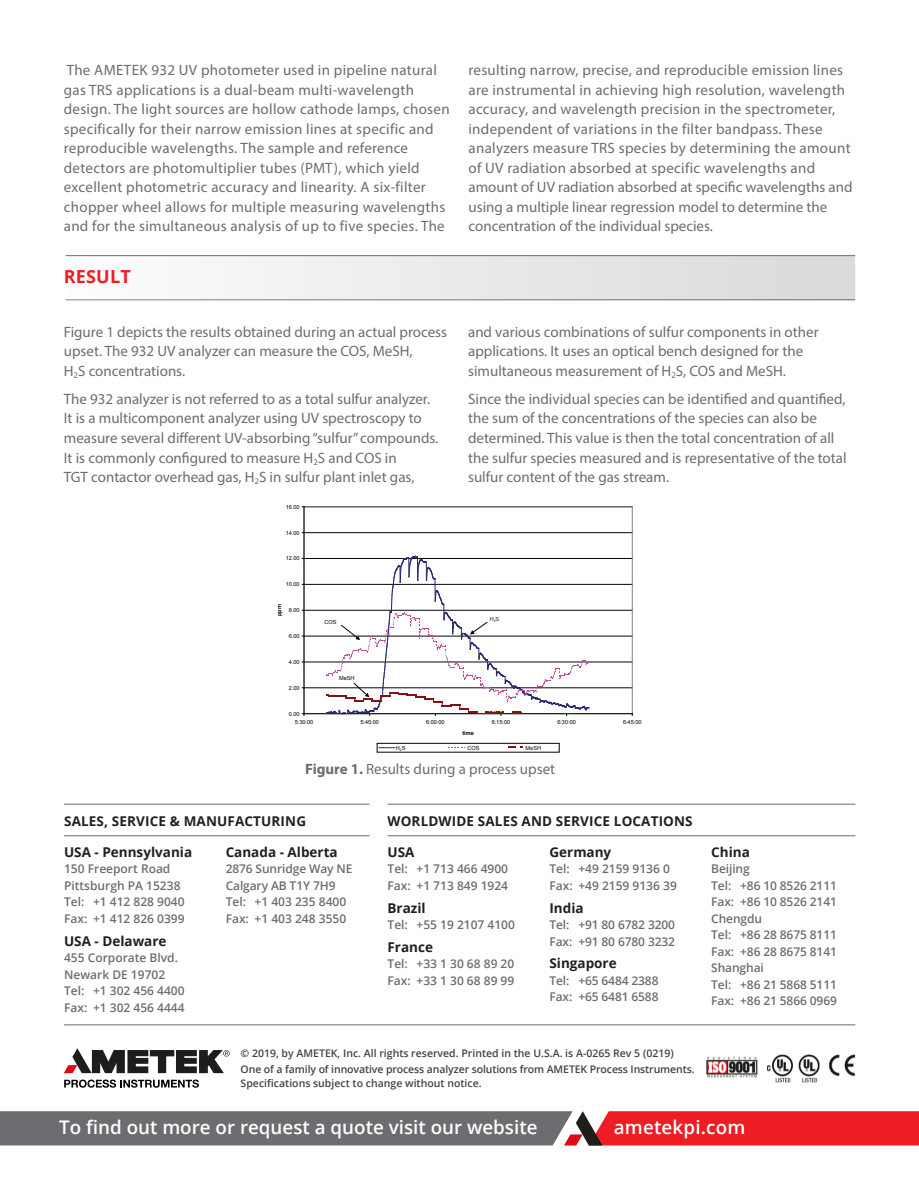
<style>
.page{position:relative;width:919px;height:1187px;background:#fff}
.page>*{position:absolute;margin:0;border:0;box-sizing:border-box;transform-origin:0 0}
.t1{font:600 18.75px "Open Sans";color:#fff}
.t2{font:700 18px "Open Sans";letter-spacing:.01em;color:#ee1d23}
.Body_Title{font:15px/19.5px "Myriad Pro";letter-spacing:.02em;color:#6c6d70}
.Body_Title-2{font:15px/19.5px "Myriad Pro";color:#6c6d70}
.t3{font:700 13.5px "Open Sans";color:#231f20}
.t4{font:600 12px/16.5px "Open Sans";color:#6c6d70}
.t5{font:600 10.5px/13.5px "Open Sans";color:#444141}
.t6{font:5.55px "Arial";color:#050504}
.t7{font:700 5.55px "Arial";color:#050504}
.t8{font:5.55px "Arial";color:#231f20}
.s1{font-weight:700}
</style>
<div class="page">
<svg style="left:0;top:1111px;width:918px;height:34px;background:#9c5458"></svg>
<hr style="left:64px;top:835px;width:305px;height:1px;background:#6c6d70">
<hr style="left:64px;top:803px;width:305px;height:1px;background:#6c6d70">
<hr style="left:64px;top:1024px;width:791px;height:1px;background:#6c6d70">
<hr style="left:387px;top:835px;width:468px;height:1px;background:#6c6d70">
<hr style="left:387px;top:803px;width:468px;height:1px;background:#6c6d70">
<img style="left:706px;top:1054px;width:150px;height:29px">
<svg style="left:64px;top:1079px;width:135px;height:8px"></svg>
<svg style="left:64px;top:1048px;width:165px;height:25px"></svg>
<hr style="left:66px;top:299px;width:789px;height:1px;background:#6c6d70">
<svg style="left:67px;top:256px;width:788px;height:44px"></svg>
<hr style="left:66px;top:255px;width:789px;height:1px;background:#6c6d70">
<hr style="left:304px;top:687px;width:328px;height:1px;background:#050504">
<hr style="left:304px;top:661px;width:328px;height:1px;background:#050504">
<hr style="left:304px;top:635px;width:328px;height:1px;background:#050504">
<hr style="left:304px;top:610px;width:328px;height:1px;background:#050504">
<hr style="left:304px;top:584px;width:328px;height:1px;background:#050504">
<hr style="left:304px;top:558px;width:328px;height:1px;background:#050504">
<hr style="left:304px;top:532px;width:328px;height:1px;background:#050504">
<hr style="left:304px;top:506px;width:328px;height:1px;background:#808180">
<hr style="left:632px;top:506px;width:1px;height:207px;background:#808180">
<hr style="left:304px;top:506px;width:1px;height:207px;background:#050504">
<hr style="left:304px;top:713px;width:328px;height:1px;background:#050504">
<div style="left:377px;top:743px;width:182px;height:9px;border:1px solid #050504"></div>
<svg style="left:379px;top:747px;width:15px;height:1px"></svg>
<svg style="left:508px;top:746px;width:14px;height:2px"></svg>
<svg style="left:326px;top:556px;width:263px;height:159px"></svg>
<p class="Body_Title" style="left:64px;top:60px;width:387px">The AMETEK 932 UV photometer used in pipeline natural gas TRS applications is a dual-beam multi-wavelength design. The light sources are hollow cathode lamps, chosen specifically for their narrow emission lines at specific and reproducible wavelengths. The sample and reference detectors are photomultiplier tubes (PMT), which yield excellent photometric accuracy and linearity. A six-filter chopper wheel allows for multiple measuring wavelengths and for the simultaneous analysis of up to five species. The</p>
<p class="Body_Title" style="left:468px;top:60px;width:385px">resulting narrow, precise, and reproducible emission lines are instrumental in achieving high resolution, wavelength accuracy, and wavelength precision in the spectrometer, independent of variations in the filter bandpass. These analyzers measure TRS species by determining the amount of UV radiation absorbed at specific wavelengths and amount of UV radiation absorbed at specific wavelengths and using a multiple linear regression model to determine the concentration of the individual species.</p>
<p class="t2" style="left:64px;top:264px;width:68px">RESULT</p>
<p class="Body_Title-2" style="left:64px;top:322px;width:385px">Figure 1 depicts the results obtained during an actual process upset. The 932 UV analyzer can measure the COS, MeSH,<br>H<sub>2</sub>S concentrations.</p>
<p class="Body_Title-2" style="left:64px;top:389px;width:376px">The 932 analyzer is not referred to as a total sulfur analyzer.<br>It is a multicomponent analyzer using UV spectroscopy to measure several different UV-absorbing “sulfur” compounds.<br>It is commonly configured to measure H<sub>2</sub>S and COS in<br>TGT contactor overhead gas, H<sub>2</sub>S in sulfur plant inlet gas,</p>
<p class="t6" style="left:286px;top:503px;width:15px">16.00</p>
<p class="t6" style="left:286px;top:529px;width:15px">14.00</p>
<p class="t6" style="left:286px;top:555px;width:15px">12.00</p>
<p class="t6" style="left:286px;top:580px;width:15px">10.00</p>
<p class="Body_Title-2" style="left:468px;top:322px;width:352px">and various combinations of sulfur components in other applications. It uses an optical bench designed for the simultaneous measurement of H<sub>2</sub>S, COS and MeSH.</p>
<p class="Body_Title-2" style="left:468px;top:389px;width:380px">Since the individual species can be identified and quantified, the sum of the concentrations of the species can also be determined. This value is then the total concentration of all the sulfur species measured and is representative of the total sulfur content of the gas stream.</p>
<p class="t7" style="left:275px;top:616px;width:13px;rotate:-90deg">ppm</p>
<p class="t6" style="left:289px;top:606px;width:12px">8.00</p>
<p class="t6" style="left:289px;top:632px;width:12px">6.00</p>
<p class="t6" style="left:289px;top:658px;width:12px">4.00</p>
<p class="t6" style="left:289px;top:684px;width:12px">2.00</p>
<p class="t6" style="left:289px;top:710px;width:12px">0.00</p>
<p class="t6" style="left:324px;top:618px;width:14px">COS</p>
<p class="t8" style="left:489px;top:616px;width:11px">H<sub>2</sub>S</p>
<p class="t6" style="left:339px;top:674px;width:17px">MeSH</p>
<p class="t6" style="left:295px;top:718px;width:20px">5:30:00</p>
<p class="t6" style="left:360px;top:718px;width:20px">5:45:00</p>
<p class="t6" style="left:426px;top:718px;width:20px">6:00:00</p>
<p class="t6" style="left:491px;top:718px;width:20px">6:15:00</p>
<p class="t6" style="left:557px;top:718px;width:20px">6:30:00</p>
<p class="t6" style="left:623px;top:718px;width:20px">6:45:00</p>
<p class="t7" style="left:462px;top:729px;width:13px">time</p>
<p class="t6" style="left:396px;top:744px;width:11px">H<sub>2</sub>S</p>
<p class="t6" style="left:467px;top:744px;width:14px">COS</p>
<p class="t6" style="left:525px;top:744px;width:17px">MeSH</p>
<p class="Body_Title-2" style="left:305px;top:758px;width:251px"><span class="s1">Figure 1.</span> Results during a process upset</p>
<p class="t3" style="left:64px;top:811px;width:243px">SALES, SERVICE &amp; MANUFACTURING</p>
<p class="t3" style="left:387px;top:811px;width:307px">WORLDWIDE SALES AND SERVICE LOCATIONS</p>
<p class="t3" style="left:549px;top:842px;width:63px">Germany</p>
<p class="t4" style="left:549px;top:860px;width:129px">Tel: +49 2159 9136 0<br>Fax: +49 2159 9136 39</p>
<p class="t3" style="left:549px;top:898px;width:36px">India</p>
<p class="t4" style="left:549px;top:916px;width:127px">Tel: +91 80 6782 3200<br>Fax: +91 80 6780 3232</p>
<p class="t3" style="left:549px;top:953px;width:69px">Singapore</p>
<p class="t4" style="left:549px;top:972px;width:111px">Tel: +65 6484 2388<br>Fax: +65 6481 6588</p>
<p class="t3" style="left:64px;top:842px;width:130px">USA - Pennsylvania</p>
<p class="t4" style="left:64px;top:860px;width:122px">150 Freeport Road<br>Pittsburgh PA 15238<br>Tel: +1 412 828 9040<br>Fax: +1 412 826 0399</p>
<p class="t3" style="left:64px;top:931px;width:104px">USA - Delaware</p>
<p class="t4" style="left:64px;top:949px;width:122px">455 Corporate Blvd.<br>Newark DE 19702<br>Tel: +1 302 456 4400<br>Fax: +1 302 456 4444</p>
<p class="t3" style="left:226px;top:842px;width:113px">Canada - Alberta</p>
<p class="t4" style="left:226px;top:860px;width:128px">2876 Sunridge Way NE<br>Calgary AB T1Y 7H9<br>Tel: +1 403 235 8400<br>Fax: +1 403 248 3550</p>
<p class="t3" style="left:387px;top:842px;width:28px">USA</p>
<p class="t4" style="left:387px;top:860px;width:122px">Tel: +1 713 466 4900<br>Fax: +1 713 849 1924</p>
<p class="t3" style="left:387px;top:898px;width:40px">Brazil</p>
<p class="t4" style="left:387px;top:916px;width:129px">Tel: +55 19 2107 4100</p>
<p class="t3" style="left:387px;top:937px;width:47px">France</p>
<p class="t4" style="left:387px;top:955px;width:128px">Tel: +33 1 30 68 89 20<br>Fax: +33 1 30 68 89 99</p>
<p class="t5" style="left:241px;top:1046px;width:434px">© 2019, by AMETEK, Inc. All rights reserved. Printed in the U.S.A. is A-0265 Rev 5 (0219)</p>
<p class="t5" style="left:241px;top:1062px;width:455px">One of a family of innovative process analyzer solutions from AMETEK Process Instruments.<br>Specifications subject to change without notice.</p>
<p class="t3" style="left:711px;top:842px;width:40px">China</p>
<p class="t4" style="left:711px;top:860px;width:127px">Beijing<br>Tel: +86 10 8526 2111<br>Fax: +86 10 8526 2141<br>Chengdu<br>Tel: +86 28 8675 8111<br>Fax: +86 28 8675 8141<br>Shanghai<br>Tel: +86 21 5868 5111<br>Fax: +86 21 5866 0969</p>
<p class="t1" style="left:59px;top:1114px;width:480px">To find out more or request a quote visit our website</p>
<p class="t1" style="left:613px;top:1114px;width:133px">ametekpi.com</p>
</div>
